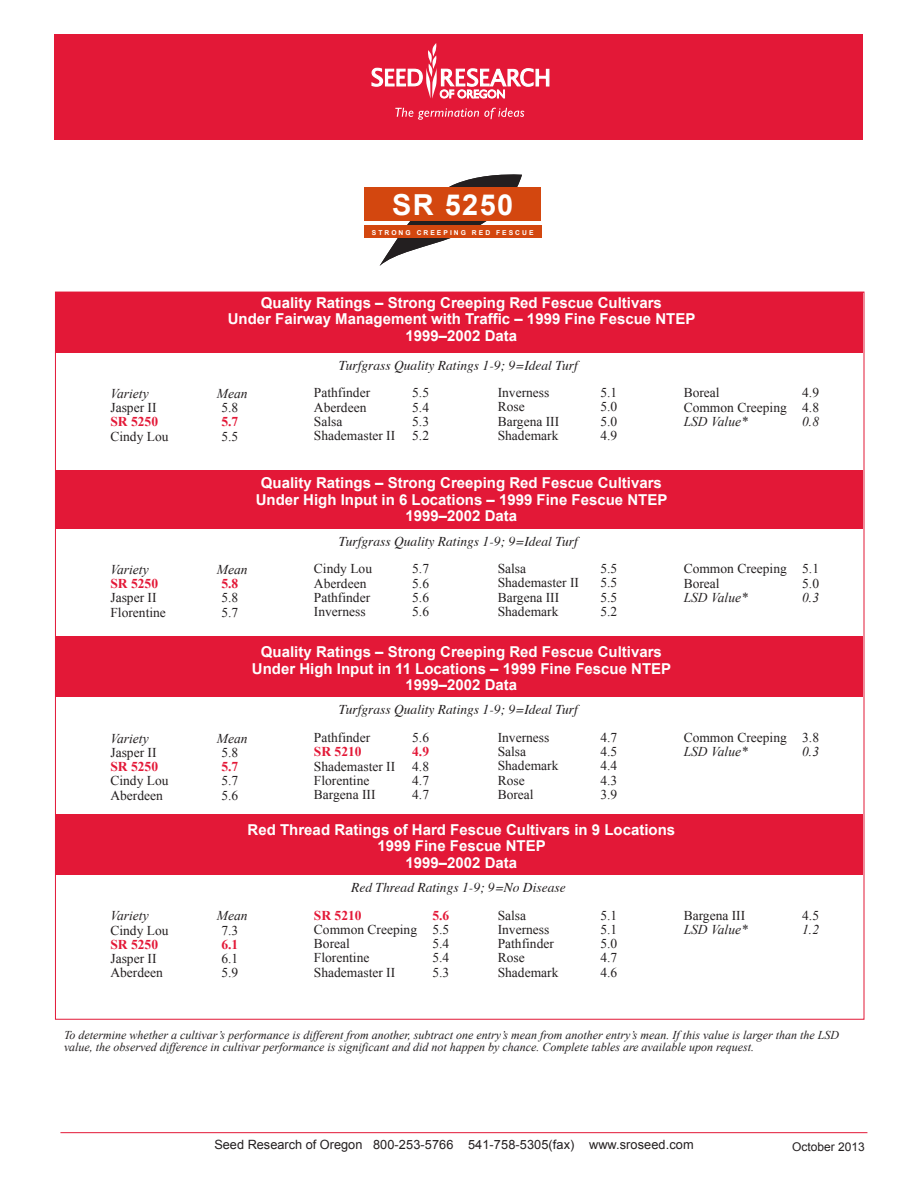
<style>
.page{position:relative;width:918px;height:1188px;background:#fff}
.page>*{position:absolute;margin:0;border:0;box-sizing:border-box;transform-origin:0 0}
.t1{font:700 28.95px "Arial";letter-spacing:.05em;color:#fff}
.t2{font:700 15px/16.5px "Arial";color:#fff;text-align:center}
.t3{font:13.5px/14.2px "Times New Roman";color:#231f20}
.t4{font:italic 13.5px "Times";color:#231f20}
.t5{font:italic 13.5px "Times New Roman";color:#231f20}
.t6{font:700 13.5px "Times New Roman";color:#e31837}
.t7{font:12.75px "Arial";letter-spacing:.005em;color:#231f20}
.t8{font:italic 12px/12px "Times New Roman";color:#231f20}
.t9{font:12px "Arial";color:#231f20}
.t10{font:700 6.75px "Arial";letter-spacing:.3em;color:#fff}
</style>
<div class="page">
<hr style="left:60px;top:1132px;width:807px;height:1px;background:#e31837">
<div style="left:56px;top:292px;width:807px;height:60px;background:#e31837"></div>
<div style="left:56px;top:470px;width:807px;height:59px;background:#e31837"></div>
<div style="left:56px;top:637px;width:807px;height:60px;background:#e31837"></div>
<div style="left:56px;top:814px;width:807px;height:61px;background:#e31837"></div>
<div style="left:55px;top:34px;width:808px;height:106px;background:#e31837"></div>
<svg style="left:395px;top:108px;width:129px;height:12px"></svg>
<svg style="left:371px;top:43px;width:179px;height:56px"></svg>
<svg style="left:380px;top:174px;width:142px;height:92px"></svg>
<div style="left:364px;top:187px;width:177px;height:34px;background:#d3470f"></div>
<div style="left:364px;top:226px;width:178px;height:12px;background:#d3470f"></div>
<h1 class="t1" style="left:392px;top:186px;width:123px">SR 5250</h1>
<p class="t10" style="left:372px;top:228px;width:163px">STRONG CREEPING RED FESCUE</p>
<p class="t2" style="left:228px;top:295px;width:469px">Quality Ratings – Strong Creeping Red Fescue Cultivars<br>Under Fairway Management with Traffic – 1999 Fine Fescue NTEP<br>1999–2002 Data</p>
<p class="t4" style="left:339px;top:353px;width:241px">Turfgrass Quality Ratings 1-9; 9=Ideal Turf</p>
<p class="t5" style="left:110px;top:384px;width:40px">Variety</p>
<p class="t5" style="left:217px;top:384px;width:32px">Mean</p>
<p class="t3" style="left:110px;top:400px;width:48px">Jasper II</p>
<p class="t3" style="left:221px;top:400px;width:18px">5.8</p>
<p class="t6" style="left:110px;top:413px;width:49px">SR 5250</p>
<p class="t6" style="left:221px;top:413px;width:18px">5.7</p>
<p class="t3" style="left:110px;top:429px;width:60px">Cindy Lou</p>
<p class="t3" style="left:221px;top:429px;width:18px">5.5</p>
<p class="t3" style="left:314px;top:386px;width:58px">Pathfinder</p>
<p class="t3" style="left:412px;top:386px;width:18px">5.5</p>
<p class="t3" style="left:314px;top:400px;width:54px">Aberdeen</p>
<p class="t3" style="left:412px;top:400px;width:18px">5.4</p>
<p class="t3" style="left:314px;top:414px;width:30px">Salsa</p>
<p class="t3" style="left:412px;top:414px;width:18px">5.3</p>
<p class="t3" style="left:314px;top:428px;width:83px">Shademaster II</p>
<p class="t3" style="left:412px;top:428px;width:18px">5.2</p>
<p class="t3" style="left:498px;top:385px;width:53px">Inverness</p>
<p class="t3" style="left:600px;top:385px;width:18px">5.1</p>
<p class="t3" style="left:498px;top:400px;width:28px">Rose</p>
<p class="t3" style="left:600px;top:400px;width:18px">5.0</p>
<p class="t3" style="left:498px;top:414px;width:63px">Bargena III</p>
<p class="t3" style="left:600px;top:414px;width:18px">5.0</p>
<p class="t3" style="left:498px;top:428px;width:62px">Shademark</p>
<p class="t3" style="left:600px;top:428px;width:18px">4.9</p>
<p class="t3" style="left:684px;top:386px;width:37px">Boreal</p>
<p class="t3" style="left:684px;top:386px;width:137px;text-align:right">4.9<br>Common Creeping 4.8</p>
<p class="t5" style="left:684px;top:412px;width:66px">LSD Value*</p>
<p class="t5" style="left:802px;top:412px;width:18px">0.8</p>
<p class="t5" style="left:110px;top:560px;width:40px">Variety</p>
<p class="t5" style="left:217px;top:560px;width:32px">Mean</p>
<p class="t6" style="left:110px;top:574px;width:49px">SR 5250</p>
<p class="t6" style="left:221px;top:574px;width:18px">5.8</p>
<p class="t3" style="left:110px;top:591px;width:48px">Jasper II</p>
<p class="t3" style="left:221px;top:591px;width:18px">5.8</p>
<p class="t3" style="left:110px;top:605px;width:57px">Florentine</p>
<p class="t3" style="left:221px;top:605px;width:18px">5.7</p>
<p class="t2" style="left:256px;top:475px;width:413px">Quality Ratings – Strong Creeping Red Fescue Cultivars<br>Under High Input in 6 Locations – 1999 Fine Fescue NTEP<br>1999–2002 Data</p>
<p class="t4" style="left:339px;top:529px;width:241px">Turfgrass Quality Ratings 1-9; 9=Ideal Turf</p>
<p class="t3" style="left:314px;top:562px;width:60px">Cindy Lou</p>
<p class="t3" style="left:412px;top:562px;width:18px">5.7</p>
<p class="t3" style="left:314px;top:576px;width:54px">Aberdeen</p>
<p class="t3" style="left:412px;top:576px;width:18px">5.6</p>
<p class="t3" style="left:314px;top:590px;width:58px">Pathfinder</p>
<p class="t3" style="left:412px;top:590px;width:18px">5.6</p>
<p class="t3" style="left:314px;top:604px;width:53px">Inverness</p>
<p class="t3" style="left:412px;top:604px;width:18px">5.6</p>
<p class="t3" style="left:498px;top:561px;width:30px">Salsa</p>
<p class="t3" style="left:600px;top:561px;width:18px">5.5</p>
<p class="t3" style="left:498px;top:576px;width:83px">Shademaster II</p>
<p class="t3" style="left:600px;top:576px;width:18px">5.5</p>
<p class="t3" style="left:498px;top:590px;width:63px">Bargena III</p>
<p class="t3" style="left:600px;top:590px;width:18px">5.5</p>
<p class="t3" style="left:498px;top:604px;width:62px">Shademark</p>
<p class="t3" style="left:600px;top:604px;width:18px">5.2</p>
<p class="t3" style="left:684px;top:562px;width:137px">Common Creeping 5.1<br>Boreal</p>
<p class="t3" style="left:802px;top:576px;width:18px">5.0</p>
<p class="t5" style="left:684px;top:588px;width:66px">LSD Value*</p>
<p class="t5" style="left:802px;top:588px;width:18px">0.3</p>
<p class="t2" style="left:252px;top:644px;width:421px">Quality Ratings – Strong Creeping Red Fescue Cultivars<br>Under High Input in 11 Locations – 1999 Fine Fescue NTEP<br>1999–2002 Data</p>
<p class="t4" style="left:339px;top:698px;width:241px">Turfgrass Quality Ratings 1-9; 9=Ideal Turf</p>
<p class="t5" style="left:110px;top:729px;width:40px">Variety</p>
<p class="t5" style="left:217px;top:729px;width:32px">Mean</p>
<p class="t3" style="left:110px;top:745px;width:48px">Jasper II</p>
<p class="t3" style="left:221px;top:745px;width:18px">5.8</p>
<p class="t6" style="left:110px;top:757px;width:49px">SR 5250</p>
<p class="t6" style="left:221px;top:757px;width:18px">5.7</p>
<p class="t3" style="left:110px;top:774px;width:60px">Cindy Lou</p>
<p class="t3" style="left:221px;top:774px;width:18px">5.7</p>
<p class="t3" style="left:110px;top:788px;width:54px">Aberdeen</p>
<p class="t3" style="left:221px;top:788px;width:18px">5.6</p>
<p class="t3" style="left:314px;top:730px;width:58px">Pathfinder</p>
<p class="t3" style="left:412px;top:730px;width:18px">5.6</p>
<p class="t6" style="left:314px;top:743px;width:49px">SR 5210</p>
<p class="t6" style="left:412px;top:743px;width:18px">4.9</p>
<p class="t3" style="left:314px;top:759px;width:83px">Shademaster II</p>
<p class="t3" style="left:412px;top:759px;width:18px">4.8</p>
<p class="t3" style="left:314px;top:773px;width:57px">Florentine</p>
<p class="t3" style="left:412px;top:773px;width:18px">4.7</p>
<p class="t3" style="left:314px;top:787px;width:63px">Bargena III</p>
<p class="t3" style="left:412px;top:787px;width:18px">4.7</p>
<p class="t3" style="left:498px;top:730px;width:53px">Inverness</p>
<p class="t3" style="left:600px;top:730px;width:18px">4.7</p>
<p class="t3" style="left:498px;top:744px;width:30px">Salsa</p>
<p class="t3" style="left:600px;top:744px;width:18px">4.5</p>
<p class="t3" style="left:498px;top:759px;width:62px">Shademark</p>
<p class="t3" style="left:600px;top:759px;width:18px">4.4</p>
<p class="t3" style="left:498px;top:773px;width:28px">Rose</p>
<p class="t3" style="left:600px;top:773px;width:18px">4.3</p>
<p class="t3" style="left:498px;top:787px;width:37px">Boreal</p>
<p class="t3" style="left:600px;top:787px;width:18px">3.9</p>
<p class="t3" style="left:684px;top:730px;width:137px">Common Creeping 3.8</p>
<p class="t5" style="left:684px;top:743px;width:66px">LSD Value*</p>
<p class="t5" style="left:802px;top:743px;width:18px">0.3</p>
<p class="t2" style="left:248px;top:822px;width:429px">Red Thread Ratings of Hard Fescue Cultivars in 9 Locations<br>1999 Fine Fescue NTEP<br>1999–2002 Data</p>
<p class="t4" style="left:351px;top:876px;width:216px">Red Thread Ratings 1-9; 9=No Disease</p>
<p class="t5" style="left:110px;top:907px;width:40px">Variety</p>
<p class="t5" style="left:217px;top:907px;width:32px">Mean</p>
<p class="t3" style="left:110px;top:923px;width:60px">Cindy Lou</p>
<p class="t3" style="left:221px;top:923px;width:18px">7.3</p>
<p class="t6" style="left:110px;top:935px;width:49px">SR 5250</p>
<p class="t6" style="left:221px;top:935px;width:18px">6.1</p>
<p class="t3" style="left:110px;top:951px;width:48px">Jasper II</p>
<p class="t3" style="left:221px;top:951px;width:18px">6.1</p>
<p class="t3" style="left:110px;top:966px;width:54px">Aberdeen</p>
<p class="t3" style="left:221px;top:966px;width:18px">5.9</p>
<p class="t6" style="left:314px;top:906px;width:49px">SR 5210</p>
<p class="t6" style="left:432px;top:906px;width:18px">5.6</p>
<p class="t3" style="left:314px;top:922px;width:137px">Common Creeping 5.5<br>Boreal</p>
<p class="t3" style="left:432px;top:936px;width:18px">5.4</p>
<p class="t3" style="left:314px;top:950px;width:57px">Florentine</p>
<p class="t3" style="left:432px;top:950px;width:18px">5.4</p>
<p class="t3" style="left:314px;top:965px;width:83px">Shademaster II</p>
<p class="t3" style="left:432px;top:965px;width:18px">5.3</p>
<p class="t3" style="left:498px;top:908px;width:30px">Salsa</p>
<p class="t3" style="left:600px;top:908px;width:18px">5.1</p>
<p class="t3" style="left:498px;top:922px;width:53px">Inverness</p>
<p class="t3" style="left:600px;top:922px;width:18px">5.1</p>
<p class="t3" style="left:498px;top:936px;width:58px">Pathfinder</p>
<p class="t3" style="left:600px;top:936px;width:18px">5.0</p>
<p class="t3" style="left:498px;top:951px;width:28px">Rose</p>
<p class="t3" style="left:600px;top:951px;width:18px">4.7</p>
<p class="t3" style="left:498px;top:965px;width:62px">Shademark</p>
<p class="t3" style="left:600px;top:965px;width:18px">4.6</p>
<p class="t3" style="left:684px;top:908px;width:63px">Bargena III</p>
<p class="t3" style="left:802px;top:908px;width:18px">4.5</p>
<p class="t5" style="left:684px;top:920px;width:66px">LSD Value*</p>
<p class="t5" style="left:802px;top:920px;width:18px">1.2</p>
<p class="t8" style="left:64px;top:1028px;width:777px">To determine whether a cultivar’s performance is different from another, subtract one entry’s mean from another entry’s mean. If this value is larger than the LSD value, the observed difference in cultivar performance is significant and did not happen by chance. Complete tables are available upon request.</p>
<p class="t7" style="left:214px;top:1136px;width:481px">Seed Research of Oregon 800-253-5766 541-758-5305(fax) www.sroseed.com</p>
<p class="t9" style="left:792px;top:1139px;width:74px">October 2013</p>
</div>
